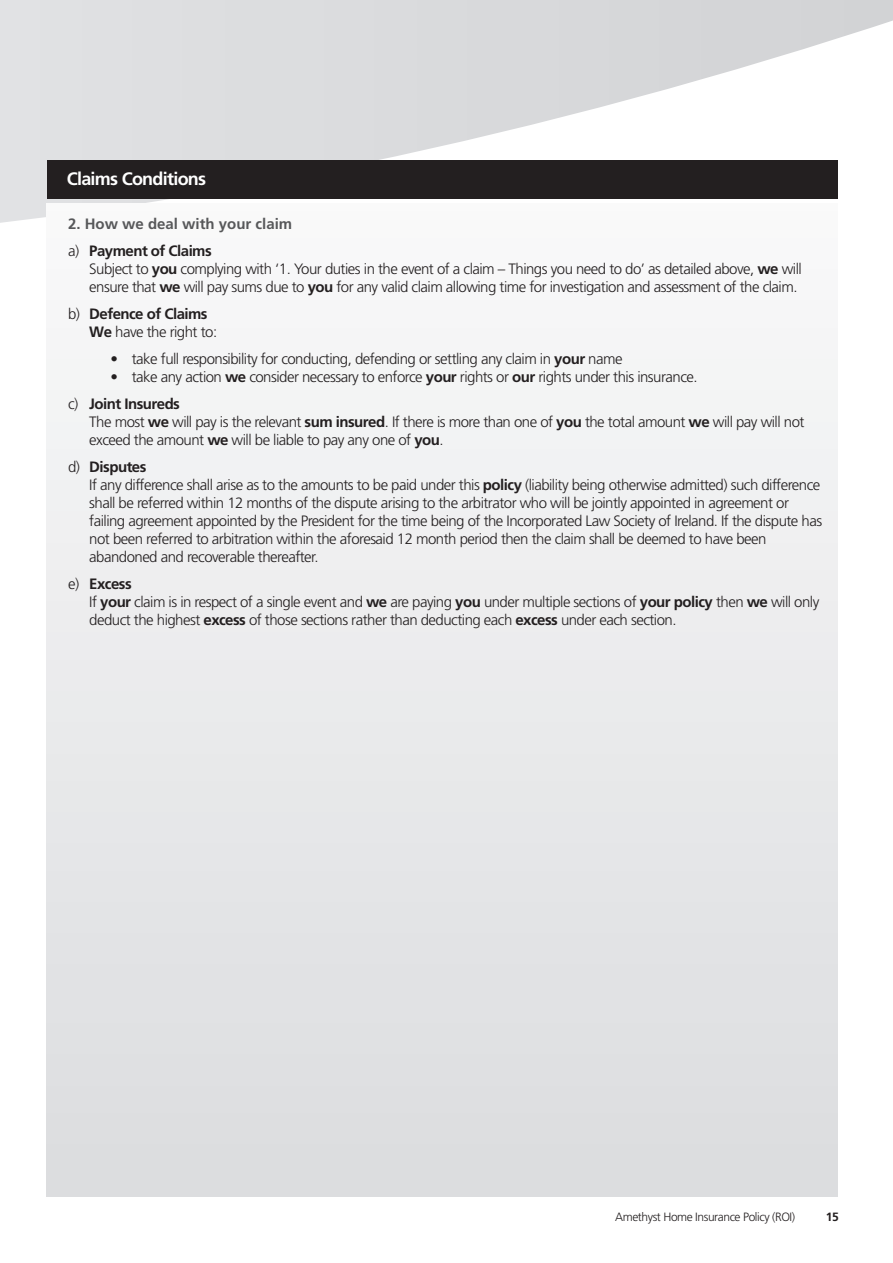
<style>
.page{position:relative;width:893px;height:1263px;background:#fff}
.page>*{position:absolute;margin:0;border:0;box-sizing:border-box;transform-origin:0 0}
.t1{font:700 18px "Frutiger";letter-spacing:-.04em;color:#fff}
.t2{font:300 15px/18px "Frutiger";letter-spacing:-.035em;color:#231f20}
.t3{font:700 15px/27px "Frutiger";color:#57585a}
.t4{font:300 12px "Frutiger";letter-spacing:-.035em;color:#231f20}
.t5{font:700 12px "Frutiger";color:#231f20}
.s1{font-weight:300;color:#231f20}
.s2{color:#231f20}
.s3{font-weight:700}
</style>
<div class="page">
<svg style="left:0;top:0;width:893px;height:223px"></svg>
<div style="left:47px;top:161px;width:791px;height:38px;background:#231f20"></div>
<div style="left:47px;top:204px;width:791px;height:993px;background:linear-gradient(to bottom,#f9fafa,#dbdcde)"></div>
<p class="t1" style="left:67px;top:171px;width:141px">Claims Conditions</p>
<p class="t3" style="left:68px;top:212px;width:226px">2. How we deal with your claim <span class="s1">a)</span> <span class="s2">Payment of Claims</span></p>
<p class="t2" style="left:89px;top:261px;width:714px">Subject to <span class="s3">you</span> complying with ‘1. Your duties in the event of a claim – Things you need to do’ as detailed above, <span class="s3">we</span> will ensure that <span class="s3">we</span> will pay sums due to <span class="s3">you</span> for any valid claim allowing time for investigation and assessment of the claim.</p>
<p class="t2" style="left:89px;top:306px;width:129px;text-indent:-21px">b) <span class="s3">Defence of Claims<br>We</span> have the right to:</p>
<p class="t2" style="left:111px;top:351px;width:513px">• take full responsibility for conducting, defending or settling any claim in <span class="s3">your</span> name</p>
<p class="t2" style="left:68px;top:365px;width:631px;line-height:27px;text-indent:43px">• take any action <span class="s3">we</span> consider necessary to enforce <span class="s3">your</span> rights or <span class="s3">our</span> rights under this insurance. c) <span class="s3">Joint Insureds</span></p>
<p class="t2" style="left:89px;top:414px;width:717px">The most <span class="s3">we</span> will pay is the relevant <span class="s3">sum insured</span>. If there is more than one of <span class="s3">you</span> the total amount <span class="s3">we</span> will pay will not exceed the amount <span class="s3">we</span> will be liable to pay any one of <span class="s3">you</span>.</p>
<p class="t2" style="left:89px;top:459px;width:734px;text-indent:-21px">d) <span class="s3">Disputes<br></span>If any difference shall arise as to the amounts to be paid under this <span class="s3">policy</span> (liability being otherwise admitted) such difference shall be referred within 12 months of the dispute arising to the arbitrator who will be jointly appointed in agreement or failing agreement appointed by the President for the time being of the Incorporated Law Society of Ireland. If the dispute has not been referred to arbitration within the aforesaid 12 month period then the claim shall be deemed to have been abandoned and recoverable thereafter.</p>
<p class="t2" style="left:89px;top:576px;width:732px;text-indent:-21px">e) <span class="s3">Excess<br></span>If <span class="s3">your</span> claim is in respect of a single event and <span class="s3">we</span> are paying <span class="s3">you</span> under multiple sections of <span class="s3">your policy</span> then <span class="s3">we</span> will only deduct the highest <span class="s3">excess</span> of those sections rather than deducting each <span class="s3">excess</span> under each section.</p>
<p class="t4" style="left:615px;top:1212px;width:181px">Amethyst Home Insurance Policy (ROI)</p>
<p class="t5" style="left:826px;top:1212px;width:14px">15</p>
</div>
